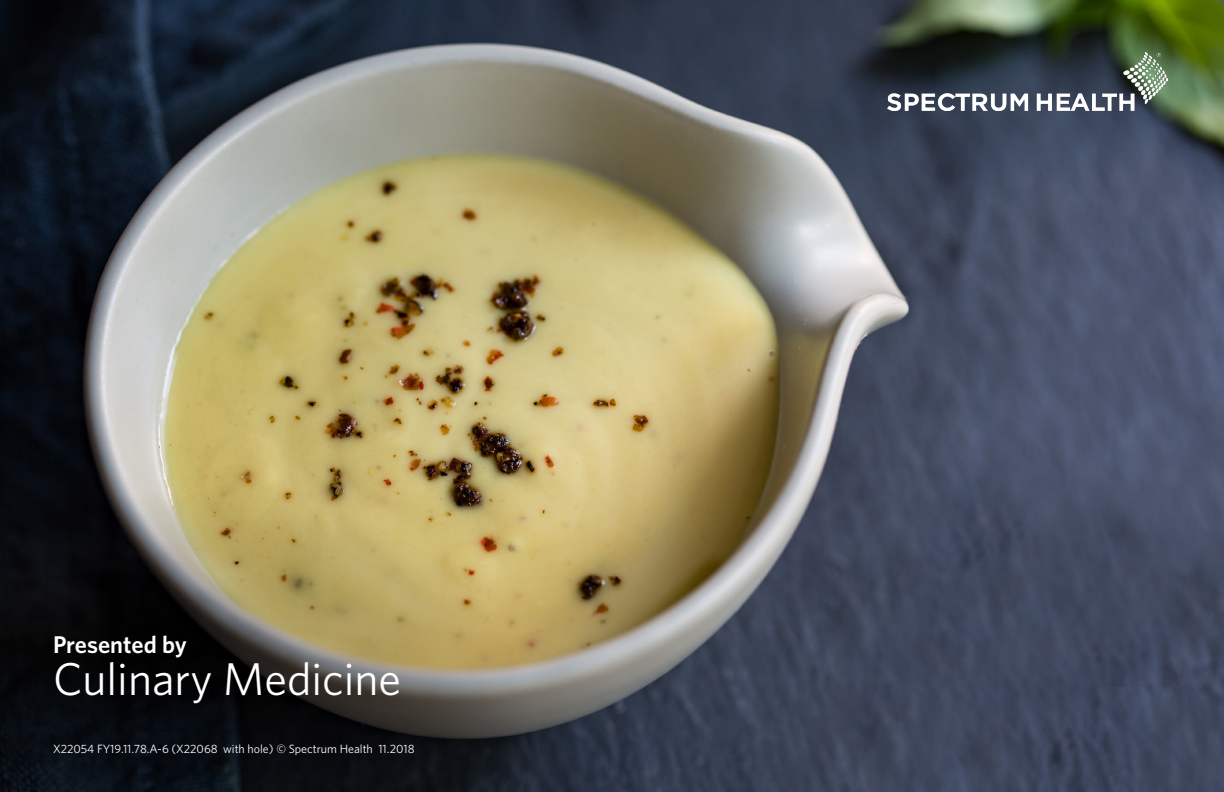
<style>
.page{position:relative;width:1224px;height:792px;background:#fff}
.page>*{position:absolute;margin:0;border:0;box-sizing:border-box;transform-origin:0 0}
.t1{font:46px "Whitney";color:#fff}
.t2{font:600 24.2px "Whitney";color:#fff}
.t3{font:12px "Whitney";color:#fff}
</style>
<div class="page">
<img style="left:0;top:0;width:1224px;height:792px">
<svg style="left:0;top:490px;width:531px;height:302px;background:#534d38"></svg>
<img style="left:887px;top:52px;width:281px;height:58px">
<p class="t2" style="left:53px;top:629px;width:135px">Presented by</p>
<p class="t1" style="left:53px;top:648px;width:350px">Culinary Medicine</p>
<p class="t3" style="left:53px;top:740px;width:363px">X22054 FY19.11.78.A-6 (X22068 with hole) © Spectrum Health 11.2018</p>
</div>
